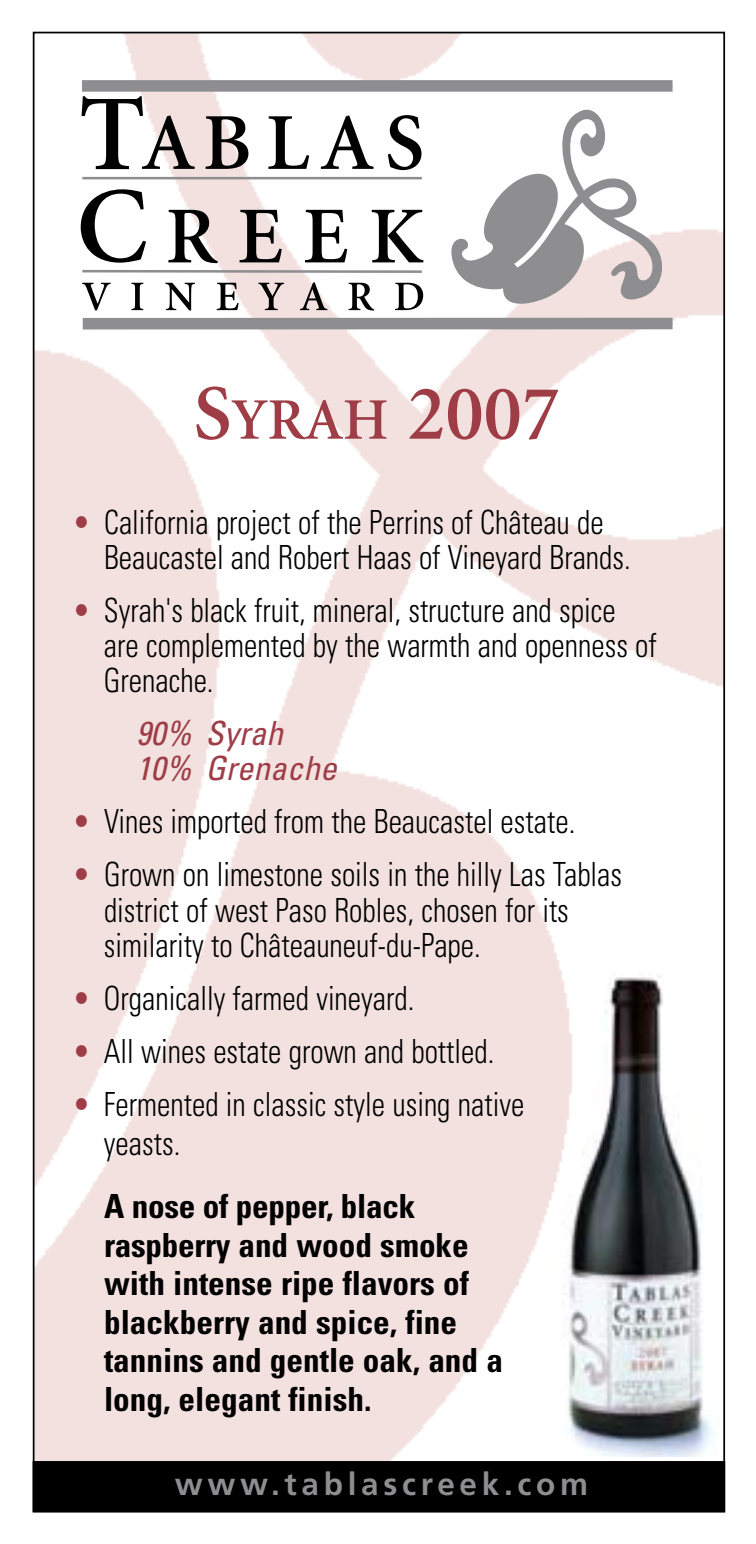
<style>
.page{position:relative;width:756px;height:1544px;background:#fff}
.page>*{position:absolute;margin:0;border:0;box-sizing:border-box;transform-origin:0 0}
.t1{font:600 78.4px "Minion";color:#9f3d47}
.t2{font:300 condensed 33.25px/35px "Univers";color:#000;scale:.9 1}
.t3{font:700 condensed 33.25px/38.5px "Univers";color:#000}
.t4{font:italic condensed 33.25px/35px "Univers";color:#9f3d47}
.t5{font:700 31.5px "Frutiger";letter-spacing:.15em;color:#8e8e91}
.s1{font-size:58.8px}
.s2{color:#9f3d47}
</style>
<div class="page">
<img style="left:36px;top:35px;width:686px;height:1426px">
<div style="left:34px;top:1462px;width:690px;height:49px;background:#000"></div>
<div style="left:33px;top:1461px;width:692px;height:51px;border:2px solid #000"></div>
<img style="left:546px;top:954px;width:175px;height:503px">
<div style="left:83px;top:318px;width:590px;height:11px;background:#8e8e91"></div>
<svg style="left:82px;top:96px;width:113px;height:73px"></svg>
<svg style="left:206px;top:116px;width:42px;height:53px;background:#7d7776"></svg>
<svg style="left:268px;top:116px;width:41px;height:53px"></svg>
<svg style="left:321px;top:115px;width:53px;height:54px"></svg>
<svg style="left:388px;top:115px;width:34px;height:55px"></svg>
<svg style="left:82px;top:283px;width:29px;height:27px"></svg>
<svg style="left:131px;top:283px;width:12px;height:27px"></svg>
<svg style="left:165px;top:283px;width:30px;height:27px"></svg>
<svg style="left:217px;top:283px;width:22px;height:27px"></svg>
<svg style="left:258px;top:283px;width:26px;height:27px"></svg>
<svg style="left:300px;top:282px;width:27px;height:28px"></svg>
<svg style="left:349px;top:283px;width:25px;height:27px"></svg>
<svg style="left:395px;top:283px;width:28px;height:27px"></svg>
<div style="left:82px;top:80px;width:591px;height:12px;background:#8e8e91"></div>
<hr style="left:82px;top:270px;width:340px;height:3px;background:#8e8e91">
<hr style="left:82px;top:177px;width:340px;height:2px;background:#8e8e91">
<svg style="left:81px;top:189px;width:65px;height:74px"></svg>
<svg style="left:168px;top:210px;width:50px;height:53px"></svg>
<svg style="left:240px;top:210px;width:42px;height:52px;background:#958c8b"></svg>
<svg style="left:305px;top:210px;width:42px;height:52px"></svg>
<svg style="left:372px;top:210px;width:51px;height:52px"></svg>
<svg style="left:450px;top:107px;width:216px;height:200px"></svg>
<h1 class="t1" style="left:193px;top:373px;width:368px">S<span class="s1">YRAH</span> 2007</h1>
<p class="t2" style="left:104px;top:504px;width:587px;text-indent:-31px"><span class="s2">•</span> California project of the Perrins of Château de<br>Beaucastel and Robert Haas of Vineyard Brands.</p>
<p class="t2" style="left:104px;top:592px;width:616px;text-indent:-31px"><span class="s2">•</span> Syrah's black fruit, mineral, structure and spice are complemented by the warmth and openness of<br>Grenache.</p>
<p class="t4" style="left:136px;top:715px;width:202px">90% Syrah<br>10% Grenache</p>
<p class="t2" style="left:73px;top:803px;width:560px"><span class="s2">•</span> Vines imported from the Beaucastel estate.</p>
<p class="t2" style="left:104px;top:857px;width:577px;text-indent:-31px"><span class="s2">•</span> Grown on limestone soils in the hilly Las Tablas district of west Paso Robles, chosen for its similarity to Châteauneuf-du-Pape.</p>
<p class="t2" style="left:72px;top:980px;width:381px"><span class="s2">•</span> Organically farmed vineyard.</p>
<p class="t2" style="left:72px;top:1033px;width:470px"><span class="s2">•</span> All wines estate grown and bottled.</p>
<p class="t2" style="left:104px;top:1084px;width:469px;line-height:38.5px;text-indent:-31px"><span class="s2">•</span> Fermented in classic style using native yeasts.</p>
<p class="t3" style="left:104px;top:1186px;width:400px">A nose of pepper, black raspberry and wood smoke with intense ripe flavors of blackberry and spice, fine tannins and gentle oak, and a long, elegant finish.</p>
<p class="t5" style="left:175px;top:1465px;width:415px">www.tablascreek.com</p>
</div>
